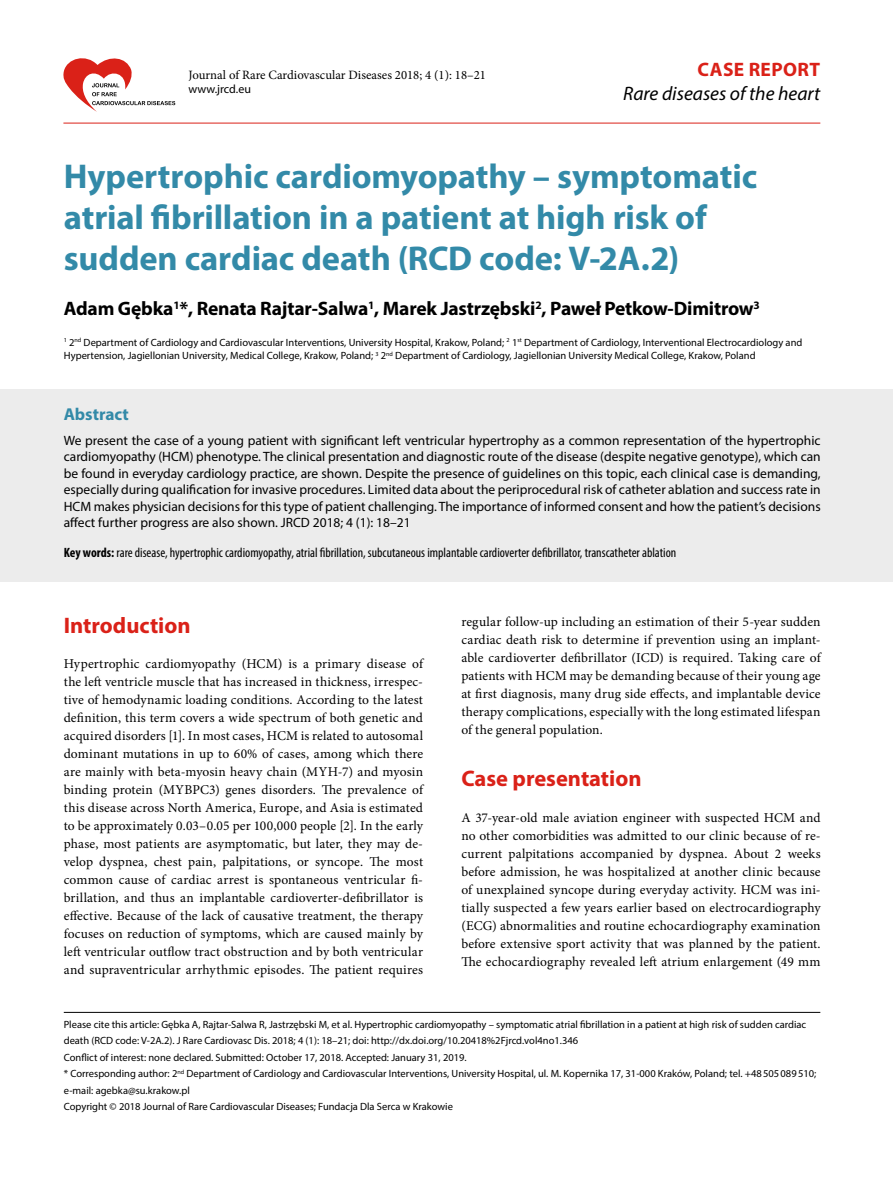
<style>
.page{position:relative;width:893px;height:1191px;background:#fff}
.page>*{position:absolute;margin:0;border:0;box-sizing:border-box;transform-origin:0 0}
.t1{font:700 34.5px/41.4px "Myriad Pro";letter-spacing:-.005em;color:#338aa8}
.t2{font:700 22.5px "Myriad Pro";color:#da2118}
.t3{font:700 19.5px "Myriad Pro";letter-spacing:-.01em;color:#000}
.t4{font:italic 19.5px "Myriad Pro";color:#000}
.t5{font:700 19.5px "Myriad Pro";letter-spacing:.02em;color:#da2118}
.t6{font:700 17.25px "Myriad Pro";color:#338aa8}
.t7{font:13.5px/18px "Minion Pro";letter-spacing:.01em;color:#000;text-align:justify}
.t8{font:13.5px/16.5px "Myriad Pro";color:#000;text-align:justify}
.t9{font:condensed 13.5px "Myriad Pro";color:#000}
.t10{font:12.75px "Minion Pro";color:#000}
.t11{font:12px "Myriad Pro";color:#000}
.t12{font:10.5px/16.5px "Myriad Pro";color:#000}
.s1{font-weight:700}
</style>
<div class="page">
<hr style="left:63px;top:123px;width:757px;height:1px;background:#da2118">
<svg style="left:63px;top:58px;width:112px;height:54px"></svg>
<hr style="left:64px;top:1012px;width:756px;height:1px;background:#000">
<div style="left:0;top:390px;width:893px;height:192px;background:#ececec"></div>
<p class="t10" style="left:188px;top:66px;width:299px">Journal of Rare Cardiovascular Diseases 2018; 4 (1): 18–21</p>
<p class="t11" style="left:188px;top:81px;width:64px">www.jrcd.eu</p>
<h3 class="t5" style="left:698px;top:57px;width:124px">CASE REPORT</h3>
<h3 class="t4" style="left:623px;top:81px;width:199px">Rare diseases of the heart</h3>
<h1 class="t1" style="left:64px;top:154px;width:695px">Hypertrophic cardiomyopathy – symptomatic atrial fibrillation in a patient at high risk of sudden cardiac death (RCD code: V‑2A.2)</h1>
<h3 class="t3" style="left:64px;top:296px;width:698px">Adam Gębka<sup>1</sup>*, Renata Rajtar‑Salwa<sup>1</sup>, Marek Jastrzębski<sup>2</sup>, Paweł Petkow‑Dimitrow<sup>3</sup></h3>
<p class="t12" style="left:64px;top:335px;width:740px;line-height:13.5px"><sup>1</sup> 2<sup>nd</sup> Department of Cardiology and Cardiovascular Interventions, University Hospital, Krakow, Poland; <sup>2</sup> 1<sup>st</sup> Department of Cardiology, Interventional Electrocardiology and<br>Hypertension, Jagiellonian University, Medical College, Krakow, Poland; <sup>3</sup> 2<sup>nd</sup> Department of Cardiology, Jagiellonian University Medical College, Krakow, Poland</p>
<p class="t6" style="left:64px;top:403px;width:67px">Abstract</p>
<p class="t8" style="left:64px;top:432px;width:758px">We present the case of a young patient with significant left ventricular hypertrophy as a common representation of the hypertrophic cardiomyopathy (HCM) phenotype. The clinical presentation and diagnostic route of the disease (despite negative genotype), which can be found in everyday cardiology practice, are shown. Despite the presence of guidelines on this topic, each clinical case is demanding, especially during qualification for invasive procedures. Limited data about the periprocedural risk of catheter ablation and success rate in HCM makes physician decisions for this type of patient challenging. The importance of informed consent and how the patient’s decisions affect further progress are also shown. JRCD 2018; 4 (1): 18–21</p>
<p class="t9" style="left:64px;top:544px;width:614px"><span class="s1">Key words:</span> rare disease, hypertrophic cardiomyopathy, atrial fibrillation, subcutaneous implantable cardioverter defibrillator, transcatheter ablation</p>
<h2 class="t2" style="left:64px;top:610px;width:128px">Introduction</h2>
<p class="t7" style="left:64px;top:655px;width:361px">Hypertrophic cardiomyopathy (HCM) is a primary disease of the left ventricle muscle that has increased in thickness, irrespec‑ tive of hemodynamic loading conditions. According to the latest definition, this term covers a wide spectrum of both genetic and acquired disorders [1]. In most cases, HCM is related to autosomal dominant mutations in up to 60% of cases, among which there are mainly with beta‑myosin heavy chain (MYH‑7) and myosin binding protein (MYBPC3) genes disorders. The prevalence of this disease across North America, Europe, and Asia is estimated to be approximately 0.03–0.05 per 100,000 people [2]. In the early phase, most patients are asymptomatic, but later, they may de‑ velop dyspnea, chest pain, palpitations, or syncope. The most common cause of cardiac arrest is spontaneous ventricular fi‑ brillation, and thus an implantable cardioverter‑defibrillator is effective. Because of the lack of causative treatment, the therapy focuses on reduction of symptoms, which are caused mainly by left ventricular outflow tract obstruction and by both ventricular and supraventricular arrhythmic episodes. The patient requires</p>
<p class="t7" style="left:461px;top:612px;width:361px">regular follow‑up including an estimation of their 5‑year sudden cardiac death risk to determine if prevention using an implant‑ able cardioverter defibrillator (ICD) is required. Taking care of patients with HCM may be demanding because of their young age at first diagnosis, many drug side effects, and implantable device therapy complications, especially with the long estimated lifespan of the general population.</p>
<h2 class="t2" style="left:461px;top:764px;width:182px">Case presentation</h2>
<p class="t7" style="left:461px;top:808px;width:361px">A 37‑year‑old male aviation engineer with suspected HCM and no other comorbidities was admitted to our clinic because of re‑ current palpitations accompanied by dyspnea. About 2 weeks before admission, he was hospitalized at another clinic because of unexplained syncope during everyday activity. HCM was ini‑ tially suspected a few years earlier based on electrocardiography (ECG) abnormalities and routine echocardiography examination before extensive sport activity that was planned by the patient.<br>The echocardiography revealed left atrium enlargement (49 mm</p>
<p class="t12" style="left:64px;top:1015px;width:754px">Please cite this article: Gębka A, Rajtar‑Salwa R, Jastrzębski M, et al. Hypertrophic cardiomyopathy – symptomatic atrial fibrillation in a patient at high risk of sudden cardiac death (RCD code: V‑2A.2). J Rare Cardiovasc Dis. 2018; 4 (1): 18–21; doi: http://dx.doi.org/10.20418%2Fjrcd.vol4no1.346<br>Conflict of interest: none declared. Submitted: October 17, 2018. Accepted: January 31, 2019.<br>* Corresponding author: 2<sup>nd</sup> Department of Cardiology and Cardiovascular Interventions, University Hospital, ul. M. Kopernika 17, 31-000 Kraków, Poland; tel. +48505089510; e‑mail: agebka@su.krakow.pl<br>Copyright © 2018 Journal of Rare Cardiovascular Diseases; Fundacja Dla Serca w Krakowie</p>
</div>
